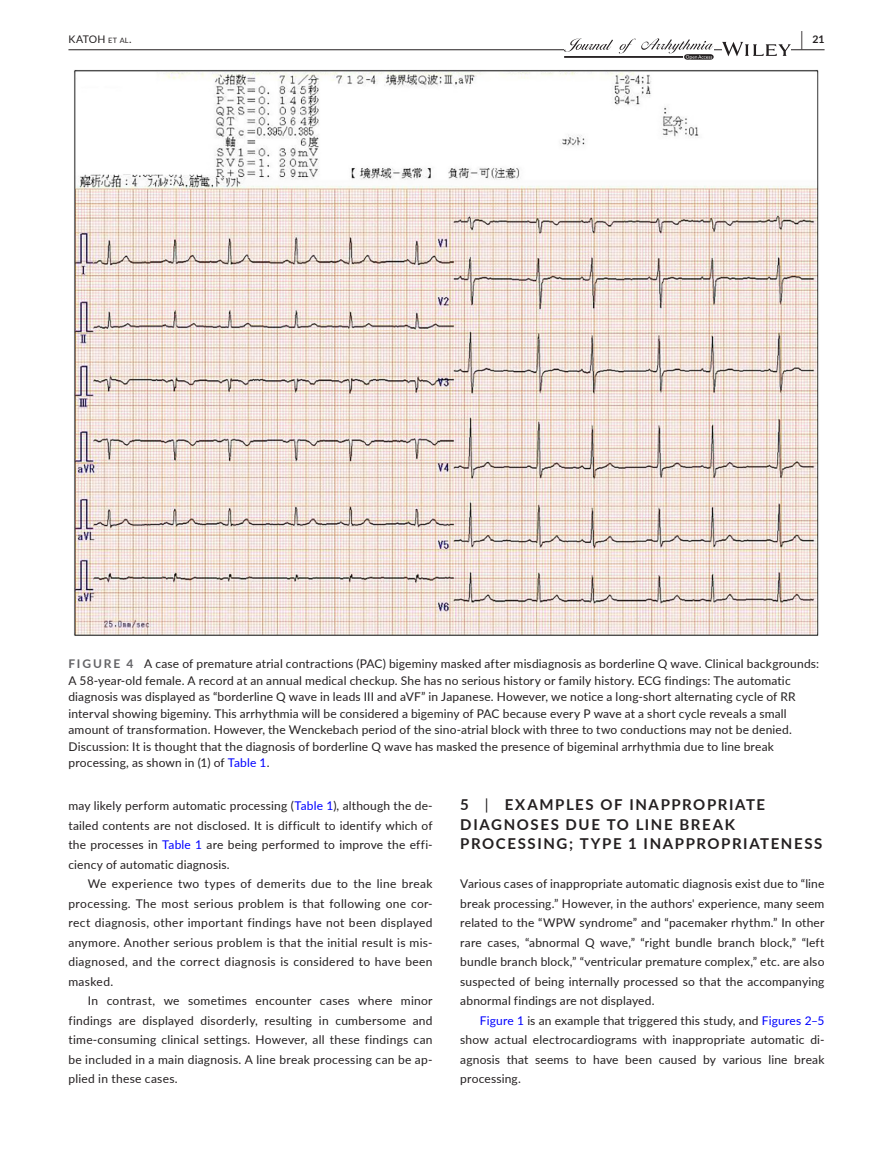
<style>
.page{position:relative;width:893px;height:1174px;background:#fff}
.page>*{position:absolute;margin:0;border:0;box-sizing:border-box;transform-origin:0 0}
.t1{font:700 15px/19.5px "Lato";letter-spacing:.105em;color:#231f20}
.t2{font:12px/19.5px "Lato";letter-spacing:.015em;color:#231f20;text-align:justify}
.t3{font:10.5px "Lato";letter-spacing:.01em;color:#231f20}
.t4{font:700 10.5px "Lato";color:#231f20}
.s1{font-size:7.35px}
.s2{font-size:19.5px}
.s3{font-weight:700;color:#636366}
.s4{color:#00f}
.s5{font-weight:400}
</style>
<div class="page">
<hr style="left:68px;top:49px;width:756px;height:1px;background:#231f20">
<svg style="left:564px;top:38px;width:150px;height:22px"></svg>
<svg style="left:722px;top:42px;width:69px;height:14px"></svg>
<img style="left:74px;top:70px;width:745px;height:566px">
<p class="t3" style="left:68px;top:31px;width:65px">KATOH <span class="s1">et al</span>.</p>
<p class="t4" style="left:801px;top:31px;width:25px"><span class="s2">|</span> 21</p>
<p class="t2" style="left:68px;top:655px;width:752px;line-height:16.5px;text-align:left"><span class="s3">FIGURE 4</span> A case of premature atrial contractions (PAC) bigeminy masked after misdiagnosis as borderline Q wave. Clinical backgrounds:<br>A 58-year-old female. A record at an annual medical checkup. She has no serious history or family history. ECG findings: The automatic diagnosis was displayed as “borderline Q wave in leads III and aVF” in Japanese. However, we notice a long-short alternating cycle of RR interval showing bigeminy. This arrhythmia will be considered a bigeminy of PAC because every P wave at a short cycle reveals a small amount of transformation. However, the Wenckebach period of the sino-atrial block with three to two conductions may not be denied.<br>Discussion: It is thought that the diagnosis of borderline Q wave has masked the presence of bigeminal arrhythmia due to line break processing, as shown in (1) of <span class="s4">Table 1</span>.</p>
<p class="t2" style="left:68px;top:795px;width:366px">may likely perform automatic processing (<span class="s4">Table 1</span>), although the de&shy;tailed contents are not disclosed. It is difficult to identify which of the processes in <span class="s4">Table 1</span> are being performed to improve the effi&shy;ciency of automatic diagnosis.</p>
<p class="t2" style="left:68px;top:873px;width:366px;text-indent:20px">We experience two types of demerits due to the line break processing. The most serious problem is that following one cor&shy;rect diagnosis, other important findings have not been displayed anymore. Another serious problem is that the initial result is mis&shy;diagnosed, and the correct diagnosis is considered to have been masked.</p>
<p class="t2" style="left:68px;top:990px;width:366px;text-indent:20px">In contrast, we sometimes encounter cases where minor findings are displayed disorderly, resulting in cumbersome and time-consuming clinical settings. However, all these findings can be included in a main diagnosis. A line break processing can be ap&shy;plied in these cases.</p>
<p class="t1" style="left:460px;top:794px;width:364px">5 <span class="s5">|</span> EXAMPLES OF INAPPROPRIATE<br>DIAGNOSES DUE TO LINE BREAK<br>PROCESSING; TYPE 1 INAPPROPRIATENESS</p>
<p class="t2" style="left:460px;top:873px;width:366px">Various cases of inappropriate automatic diagnosis exist due to “line break processing.” However, in the authors' experience, many seem related to the “WPW syndrome” and “pacemaker rhythm.” In other rare cases, “abnormal Q wave,” “right bundle branch block,” “left bundle branch block,” “ventricular premature complex,” etc. are also suspected of being internally processed so that the accompanying abnormal findings are not displayed.</p>
<p class="t2" style="left:460px;top:1010px;width:366px;text-indent:20px"><span class="s4">Figure 1</span> is an example that triggered this study, and <span class="s4">Figures 2–5 </span>show actual electrocardiograms with inappropriate automatic di&shy;agnosis that seems to have been caused by various line break processing.</p>
</div>
